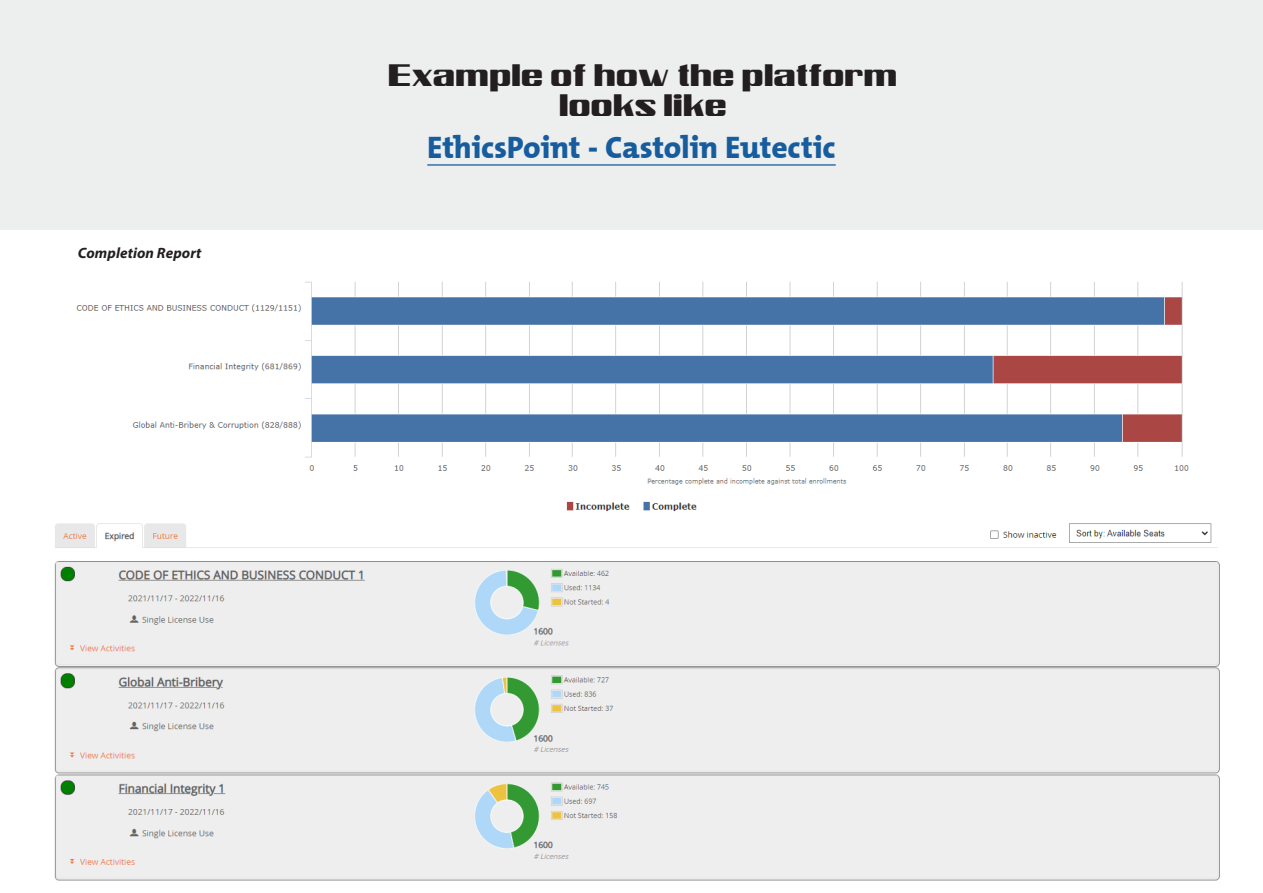
<style>
.page{position:relative;width:1263px;height:893px;background:#edeeee}
.page>*{position:absolute;margin:0;border:0;box-sizing:border-box;transform-origin:0 0}
.t1{font:800 31.5px "The Mix B W8";letter-spacing:-.01em;color:#175d9e}
.t2{font:30px "Castolin 3 DAS";color:#231f20}
.t3{font:italic 700 15px "Myriad Pro";letter-spacing:.01em;color:#231f20}
</style>
<div class="page">
<div style="left:0;top:230px;width:1263px;height:663px;background:#fff"></div>
<img style="left:76px;top:281px;width:1113px;height:231px">
<img style="left:54px;top:523px;width:1166px;height:357px">
<hr style="left:427px;top:164px;width:409px;height:2px;background:#175d9e">
<p class="t3" style="left:78px;top:243px;width:125px">Completion Report</p>
<p class="t2" style="left:389px;top:56px;width:511px">Example of how the platform</p>
<p class="t2" style="left:560px;top:86px;width:169px">looks like</p>
<p class="t1" style="left:427px;top:127px;width:410px">EthicsPoint - Castolin Eutectic</p>
</div>
